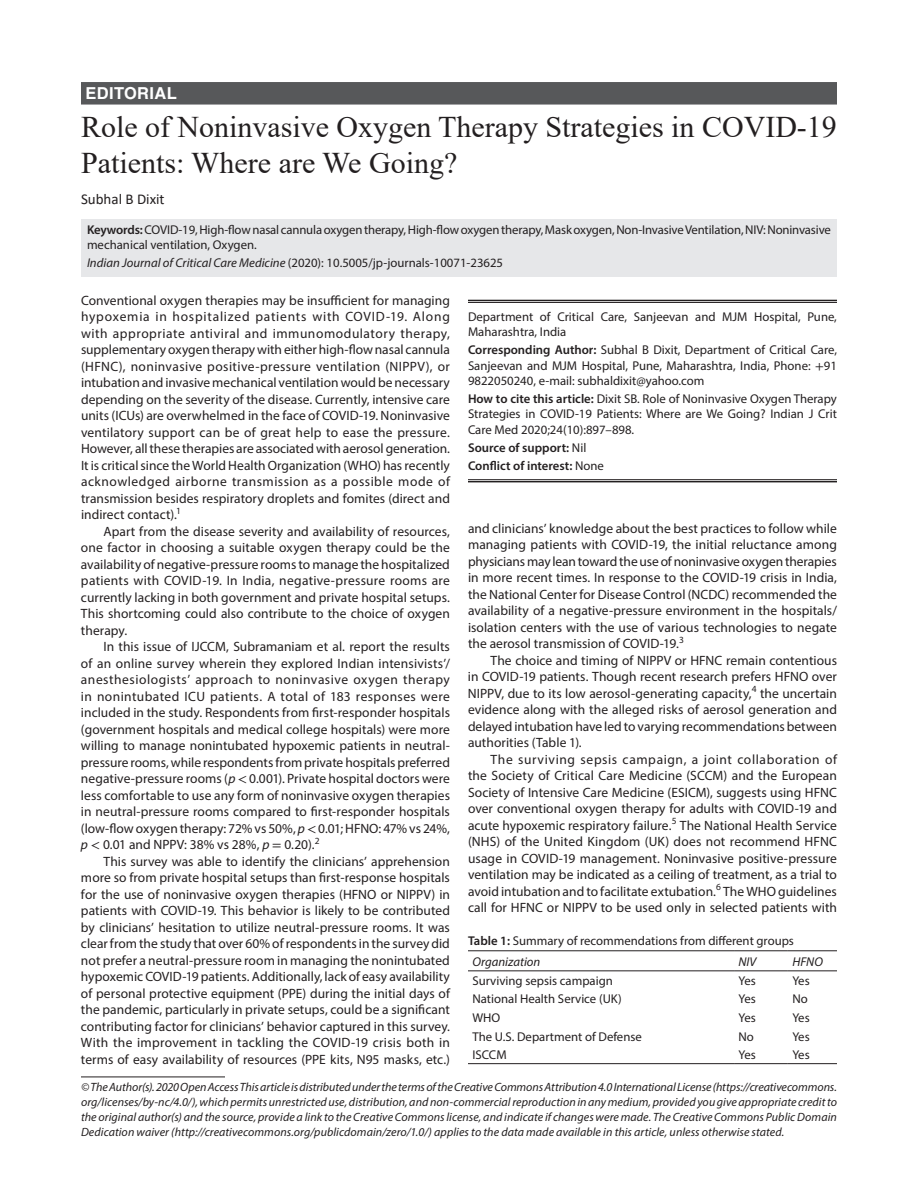
<style>
.page{position:relative;width:918px;height:1188px;background:#fff}
.page>*{position:absolute;margin:0;border:0;box-sizing:border-box;transform-origin:0 0}
.t1{font:30px/36px "Times New Roman";color:#231f20}
.t2{font:700 16.5px "Helvetica LT Std";letter-spacing:.025em;color:#fff}
.t3{font:15px "Calibri";color:#231f20}
.t4{font:13.5px/16.5px "Myriad Pro";color:#231f20;text-align:justify}
.t5{font:12.75px/15.3px "Myriad Pro";color:#231f20}
.t6{font:600 12.75px/18.3px "Myriad Pro";color:#231f20}
.t7{font:italic 12.75px "Myriad Pro";color:#231f20}
.t8{font:italic 12px/15px "Myriad Pro";letter-spacing:.005em;color:#231f20;text-align:justify}
.s1{font-weight:600}
.s2{font-style:italic}
.s3{font-family:"STIX"}
.s4{font-weight:400}
</style>
<div class="page">
<div style="left:81px;top:82px;width:756px;height:23px;background:#57585a"></div>
<div style="left:81px;top:219px;width:756px;height:39px;background:#e6e7e9"></div>
<div style="left:81px;top:252px;width:756px;height:24px;background:#e6e7e9"></div>
<hr style="left:468px;top:300px;width:369px;height:1px;background:#231f20">
<hr style="left:468px;top:302px;width:369px;height:1px;background:#231f20">
<hr style="left:468px;top:479px;width:369px;height:1px;background:#231f20">
<hr style="left:468px;top:481px;width:369px;height:1px;background:#231f20">
<hr style="left:81px;top:1077px;width:144px;height:1px;background:#231f20">
<hr style="left:468px;top:950px;width:266px;height:1px;background:#231f20">
<hr style="left:468px;top:970px;width:266px;height:1px;background:#231f20">
<hr style="left:734px;top:950px;width:54px;height:1px;background:#231f20">
<hr style="left:734px;top:970px;width:54px;height:1px;background:#231f20">
<hr style="left:788px;top:950px;width:49px;height:1px;background:#231f20">
<hr style="left:788px;top:970px;width:49px;height:1px;background:#231f20">
<hr style="left:468px;top:1063px;width:266px;height:1px;background:#231f20">
<hr style="left:734px;top:1063px;width:54px;height:1px;background:#231f20">
<hr style="left:788px;top:1063px;width:49px;height:1px;background:#231f20">
<p class="t2" style="left:86px;top:83px;width:93px">EDITORIAL</p>
<h1 class="t1" style="left:81px;top:108px;width:757px">Role of Noninvasive Oxygen Therapy Strategies in COVID-19<br>Patients: Where are We Going?</h1>
<p class="t3" style="left:81px;top:189px;width:85px">Subhal B Dixit</p>
<p class="t5" style="left:87px;top:222px;width:745px"><span class="s1">Keywords:</span> COVID-19, High-flow nasal cannula oxygen therapy, High-flow oxygen therapy, Mask oxygen, Non-Invasive Ventilation, NIV: Noninvasive mechanical ventilation, Oxygen.</p>
<p class="t5" style="left:87px;top:255px;width:418px"><span class="s2">Indian Journal of Critical Care Medicine</span> (2020): 10.5005/jp-journals-10071-23625</p>
<p class="t4" style="left:81px;top:292px;width:371px">Conventional oxygen therapies may be insufficient for managing hypoxemia in hospitalized patients with COVID-19. Along with appropriate antiviral and immunomodulatory therapy, supplementary oxygen therapy with either high-flow nasal cannula (HFNC), noninvasive positive-pressure ventilation (NIPPV), or intubation and invasive mechanical ventilation would be necessary depending on the severity of the disease. Currently, intensive care units (ICUs) are overwhelmed in the face of COVID-19. Noninvasive ventilatory support can be of great help to ease the pressure.<br>However, all these therapies are associated with aerosol generation.<br>It is critical since the World Health Organization (WHO) has recently acknowledged airborne transmission as a possible mode of transmission besides respiratory droplets and fomites (direct and indirect contact).<sup>1</sup></p>
<p class="t4" style="left:81px;top:523px;width:370px;text-indent:23px">Apart from the disease severity and availability of resources, one factor in choosing a suitable oxygen therapy could be the availability of negative-pressure rooms to manage the hospitalized patients with COVID-19. In India, negative-pressure rooms are currently lacking in both government and private hospital setups.<br>This shortcoming could also contribute to the choice of oxygen therapy.</p>
<p class="t4" style="left:81px;top:638px;width:371px;text-indent:23px">In this issue of IJCCM, Subramaniam et al. report the results of an online survey wherein they explored Indian intensivists’/ anesthesiologists’ approach to noninvasive oxygen therapy in nonintubated ICU patients. A total of 183 responses were included in the study. Respondents from first-responder hospitals (government hospitals and medical college hospitals) were more willing to manage nonintubated hypoxemic patients in neutral&shy;pressure rooms, while respondents from private hospitals preferred negative-pressure rooms (<span class="s2">p</span> <span class="s3">&lt;</span> 0.001). Private hospital doctors were less comfortable to use any form of noninvasive oxygen therapies in neutral-pressure rooms compared to first-responder hospitals (low-flow oxygen therapy: 72% vs 50%, <span class="s2">p</span><span class="s3">&lt;</span> 0.01; HFNO: 47% vs 24%, <span class="s2">p</span> <span class="s3">&lt;</span> 0.01 and NPPV: 38% vs 28%, <span class="s2">p</span> <span class="s3">=</span> 0.20).<sup>2</sup></p>
<p class="t4" style="left:81px;top:853px;width:371px;text-indent:23px">This survey was able to identify the clinicians’ apprehension more so from private hospital setups than first-response hospitals for the use of noninvasive oxygen therapies (HFNO or NIPPV) in patients with COVID-19. This behavior is likely to be contributed by clinicians’ hesitation to utilize neutral-pressure rooms. It was clear from the study that over 60% of respondents in the survey did not prefer a neutral-pressure room in managing the nonintubated hypoxemic COVID-19 patients. Additionally, lack of easy availability of personal protective equipment (PPE) during the initial days of the pandemic, particularly in private setups, could be a significant contributing factor for clinicians’ behavior captured in this survey.<br>With the improvement in tackling the COVID-19 crisis both in terms of easy availability of resources (PPE kits, N95 masks, etc.)</p>
<p class="t5" style="left:468px;top:309px;width:370px">Department of Critical Care, Sanjeevan and MJM Hospital, Pune,<br>Maharashtra, India</p>
<p class="t5" style="left:468px;top:342px;width:371px;text-align:justify"><span class="s1">Corresponding Author:</span> Subhal B Dixit, Department of Critical Care, Sanjeevan and MJM Hospital, Pune, Maharashtra, India, Phone: <span class="s3">+</span>91<br>9822050240, e-mail: subhaldixit@yahoo.com</p>
<p class="t5" style="left:468px;top:391px;width:371px;text-align:justify"><span class="s1">How to cite this article:</span> Dixit SB. Role of Noninvasive Oxygen Therapy Strategies in COVID-19 Patients: Where are We Going? Indian J Crit Care Med 2020;24(10):897–898.</p>
<p class="t6" style="left:468px;top:438px;width:137px">Source of support: <span class="s4">Nil<br></span>Conflict of interest: <span class="s4">None</span></p>
<p class="t4" style="left:468px;top:520px;width:371px">and clinicians’ knowledge about the best practices to follow while managing patients with COVID-19, the initial reluctance among physicians may lean toward the use of noninvasive oxygen therapies in more recent times. In response to the COVID-19 crisis in India, the National Center for Disease Control (NCDC) recommended the availability of a negative-pressure environment in the hospitals/ isolation centers with the use of various technologies to negate the aerosol transmission of COVID-19.<sup>3</sup></p>
<p class="t4" style="left:468px;top:652px;width:371px;text-indent:23px">The choice and timing of NIPPV or HFNC remain contentious in COVID-19 patients. Though recent research prefers HFNO over NIPPV, due to its low aerosol-generating capacity,<sup>4</sup> the uncertain evidence along with the alleged risks of aerosol generation and delayed intubation have led to varying recommendations between authorities (Table 1).</p>
<p class="t4" style="left:468px;top:751px;width:371px;text-indent:23px">The surviving sepsis campaign, a joint collaboration of the Society of Critical Care Medicine (SCCM) and the European Society of Intensive Care Medicine (ESICM), suggests using HFNC over conventional oxygen therapy for adults with COVID-19 and acute hypoxemic respiratory failure.<sup>5</sup> The National Health Service (NHS) of the United Kingdom (UK) does not recommend HFNC usage in COVID-19 management. Noninvasive positive-pressure ventilation may be indicated as a ceiling of treatment, as a trial to avoid intubation and to facilitate extubation.<sup>6</sup> The WHO guidelines call for HFNC or NIPPV to be used only in selected patients with</p>
<p class="t5" style="left:473px;top:930px;width:323px;line-height:21.6px;text-indent:-5px"><span class="s1">Table 1:</span> Summary of recommendations from different groups<br><span class="s2">Organization</span></p>
<p class="t7" style="left:739px;top:954px;width:19px">NIV</p>
<p class="t7" style="left:792px;top:954px;width:32px">HFNO</p>
<p class="t5" style="left:473px;top:973px;width:142px">Surviving sepsis campaign</p>
<p class="t5" style="left:739px;top:973px;width:19px">Yes</p>
<p class="t5" style="left:792px;top:973px;width:19px">Yes</p>
<p class="t5" style="left:473px;top:991px;width:151px">National Health Service (UK)</p>
<p class="t5" style="left:739px;top:991px;width:19px">Yes</p>
<p class="t5" style="left:792px;top:991px;width:17px">No</p>
<p class="t5" style="left:473px;top:1010px;width:29px">WHO</p>
<p class="t5" style="left:739px;top:1010px;width:19px">Yes</p>
<p class="t5" style="left:792px;top:1010px;width:19px">Yes</p>
<p class="t5" style="left:473px;top:1028px;width:171px">The U.S. Department of Defense</p>
<p class="t5" style="left:739px;top:1028px;width:17px">No</p>
<p class="t5" style="left:792px;top:1028px;width:19px">Yes</p>
<p class="t5" style="left:473px;top:1047px;width:36px">ISCCM</p>
<p class="t5" style="left:739px;top:1047px;width:19px">Yes</p>
<p class="t5" style="left:792px;top:1047px;width:19px">Yes</p>
<p class="t8" style="left:81px;top:1079px;width:758px">© The Author(s). 2020 Open Access This article is distributed under the terms of the Creative Commons Attribution 4.0 International License (https://creativecommons. org/licenses/by-nc/4.0/), which permits unrestricted use, distribution, and non-commercial reproduction in any medium, provided you give appropriate credit to the original author(s) and the source, provide a link to the Creative Commons license, and indicate if changes were made. The Creative Commons Public Domain Dedication waiver (http://creativecommons.org/publicdomain/zero/1.0/) applies to the data made available in this article, unless otherwise stated.</p>
</div>
